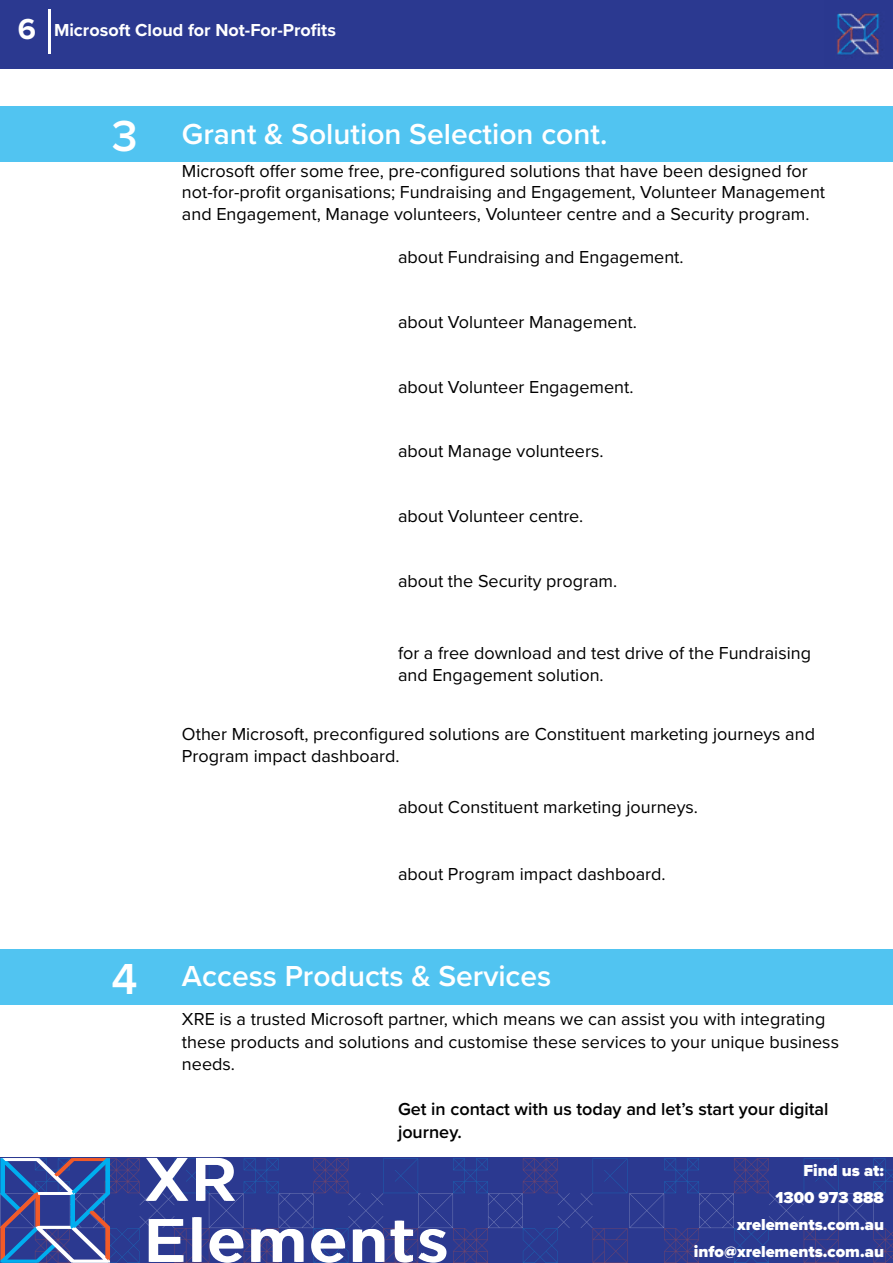
<style>
.page{position:relative;width:893px;height:1263px;background:#fff}
.page>*{position:absolute;margin:0;border:0;box-sizing:border-box;transform-origin:0 0}
.t1{font:600 45px "Proxima Nova";color:#fff}
.t2{font:600 30px "Proxima Nova";color:#fff}
.t3{font:18px/21.6px "Proxima Nova";color:#000}
.t4{font:600 18px/22.5px "Proxima Nova";color:#000}
.t5{font:700 18px "Proxima Nova";color:#fff}
.t6{font:900 16.5px/27px "Proxima Nova";color:#fff;text-align:right}
.s1{font-size:30px}
</style>
<div class="page">
<div style="left:0;top:0;width:893px;height:68px;background:#2b3990"></div>
<hr style="left:48px;top:9px;width:3px;height:45px;background:#fff">
<img style="left:837px;top:13px;width:46px;height:42px">
<svg style="left:0;top:1158px;width:893px;height:105px;background:#414e9a"></svg>
<div style="left:0;top:106px;width:893px;height:56px;background:#51c4f1"></div>
<div style="left:0;top:949px;width:893px;height:56px;background:#51c4f1"></div>
<p class="t5" style="left:18px;top:16px;width:319px"><span class="s1">6</span> Microsoft Cloud for Not-For-Profits</p>
<h1 class="t1" style="left:112px;top:102px;width:27px">3</h1>
<h1 class="t1" style="left:112px;top:945px;width:28px">4</h1>
<h2 class="t2" style="left:182px;top:111px;width:427px">Grant &amp; Solution Selection cont.</h2>
<p class="t3" style="left:182px;top:159px;width:645px">Microsoft offer some free, pre-configured solutions that have been designed for not-for-profit organisations; Fundraising and Engagement, Volunteer Management and Engagement, Manage volunteers, Volunteer centre and a Security program.</p>
<p class="t3" style="left:398px;top:245px;width:287px">about Fundraising and Engagement.</p>
<p class="t3" style="left:398px;top:310px;width:241px">about Volunteer Management.</p>
<p class="t3" style="left:398px;top:375px;width:237px">about Volunteer Engagement.</p>
<p class="t3" style="left:398px;top:440px;width:207px">about Manage volunteers.</p>
<p class="t3" style="left:398px;top:505px;width:187px">about Volunteer centre.</p>
<p class="t3" style="left:398px;top:569px;width:221px">about the Security program.</p>
<p class="t3" style="left:398px;top:641px;width:414px;line-height:22.5px">for a free download and test drive of the Fundraising and Engagement solution.</p>
<p class="t3" style="left:182px;top:722px;width:635px">Other Microsoft, preconfigured solutions are Constituent marketing journeys and<br>Program impact dashboard.</p>
<p class="t3" style="left:398px;top:795px;width:302px">about Constituent marketing journeys.</p>
<p class="t3" style="left:398px;top:862px;width:269px">about Program impact dashboard.</p>
<h2 class="t2" style="left:182px;top:954px;width:371px">Access Products &amp; Services</h2>
<p class="t3" style="left:182px;top:1007px;width:659px;line-height:22.5px">XRE is a trusted Microsoft partner, which means we can assist you with integrating these products and solutions and customise these services to your unique business needs.</p>
<p class="t4" style="left:398px;top:1097px;width:432px">Get in contact with us today and let’s start your digital journey.</p>
<p class="t6" style="left:694px;top:1156px;width:192px">Find us at:<br>1300 973 888 xrelements.com.au info@xrelements.com.au</p>
</div>
